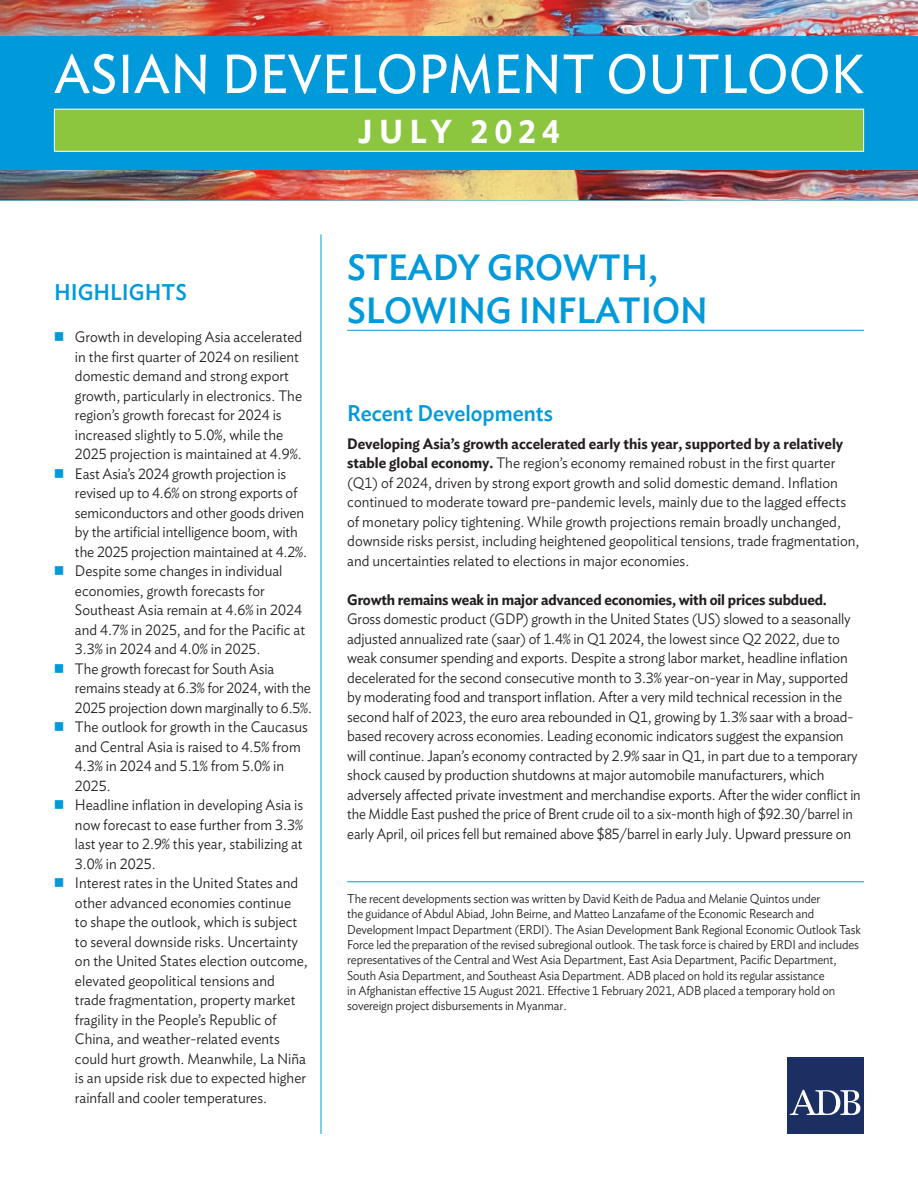
<style>
.page{position:relative;width:918px;height:1188px;background:#fff}
.page>*{position:absolute;margin:0;border:0;box-sizing:border-box;transform-origin:0 0}
.t1{font:54.3px "Ideal Sans";color:#fff;scale:.95 1}
.t2{font:500 36.15px/43.3px "Ideal Sans";letter-spacing:-.005em;color:#009ada}
.t3{font:600 33px "Ideal Sans";letter-spacing:.2em;color:#fff;scale:.95 1}
.t4{font:500 22.5px "Ideal Sans";color:#009ada;scale:.95 1}
.t5{font:300 15px/19.5px "Ideal Sans";letter-spacing:-.005em;color:#231f20;scale:.95 1}
.t6{font:600 15px "Ideal Sans";letter-spacing:-.01em;color:#231f20;scale:.95 1}
.t7{font:300 12.75px/15.3px "Ideal Sans";letter-spacing:-.01em;color:#231f20;scale:.95 1}
.s1{font-weight:600}
</style>
<div class="page">
<img style="left:0;top:0;width:918px;height:200px">
<div style="left:0;top:36px;width:918px;height:134px;background:#009ada"></div>
<hr style="left:321px;top:234px;width:1px;height:900px;background:#009ada">
<hr style="left:347px;top:881px;width:517px;height:1px;background:#009ada">
<hr style="left:347px;top:330px;width:517px;height:1px;background:#009ada">
<div style="left:54px;top:109px;width:810px;height:42px;background:#8bc63e"></div>
<div style="left:54px;top:109px;width:810px;height:43px;border:1px solid #fff"></div>
<div style="left:788px;top:1058px;width:76px;height:76px;background:#1b2f62"></div>
<svg style="left:790px;top:1090px;width:70px;height:25px"></svg>
<h1 class="t1" style="left:54px;top:33px;width:854px">ASIAN DEVELOPMENT OUTLOOK</h1>
<h3 class="t3" style="left:358px;top:106px;width:214px">JULY 2024</h3>
<h3 class="t4" style="left:54px;top:275px;width:141px">HIGHLIGHTS</h3>
<p class="t5" style="left:75px;top:326px;width:251px">Growth in developing Asia accelerated in the first quarter of 2024 on resilient domestic demand and strong export growth, particularly in electronics. The region’s growth forecast for 2024 is increased slightly to 5.0%, while the 2025 projection is maintained at 4.9%.<br>East Asia’s 2024 growth projection is revised up to 4.6% on strong exports of semiconductors and other goods driven by the artificial intelligence boom, with the 2025 projection maintained at 4.2%.<br>Despite some changes in individual economies, growth forecasts for Southeast Asia remain at 4.6% in 2024 and 4.7% in 2025, and for the Pacific at 3.3% in 2024 and 4.0% in 2025.<br>The growth forecast for South Asia remains steady at 6.3% for 2024, with the 2025 projection down marginally to 6.5%.<br>The outlook for growth in the Caucasus and Central Asia is raised to 4.5% from 4.3% in 2024 and 5.1% from 5.0% in 2025.<br>Headline inflation in developing Asia is now forecast to ease further from 3.3% last year to 2.9% this year, stabilizing at 3.0% in 2025.<br>Interest rates in the United States and other advanced economies continue<br>to shape the outlook, which is subject to several downside risks. Uncertainty on the United States election outcome, elevated geopolitical tensions and<br>trade fragmentation, property market fragility in the People’s Republic of China, and weather-related events could hurt growth. Meanwhile, La Niña is an upside risk due to expected higher rainfall and cooler temperatures.</p>
<h2 class="t2" style="left:347px;top:243px;width:362px">STEADY GROWTH,<br>SLOWING INFLATION</h2>
<h3 class="t4" style="left:347px;top:396px;width:218px">Recent Developments</h3>
<p class="t5" style="left:347px;top:433px;width:541px"><span class="s1">Developing Asia’s growth accelerated early this year, supported by a relatively stable global economy.</span> The region’s economy remained robust in the first quarter (Q1) of 2024, driven by strong export growth and solid domestic demand. Inflation continued to moderate toward pre-pandemic levels, mainly due to the lagged effects of monetary policy tightening. While growth projections remain broadly unchanged, downside risks persist, including heightened geopolitical tensions, trade fragmentation, and uncertainties related to elections in major economies.</p>
<p class="t6" style="left:347px;top:588px;width:506px">Growth remains weak in major advanced economies, with oil prices subdued.</p>
<p class="t5" style="left:347px;top:608px;width:542px">Gross domestic product (GDP) growth in the United States (US) slowed to a seasonally adjusted annualized rate (saar) of 1.4% in Q1 2024, the lowest since Q2 2022, due to weak consumer spending and exports. Despite a strong labor market, headline inflation decelerated for the second consecutive month to 3.3% year-on-year in May, supported by moderating food and transport inflation. After a very mild technical recession in the second half of 2023, the euro area rebounded in Q1, growing by 1.3% saar with a broad&shy;based recovery across economies. Leading economic indicators suggest the expansion will continue. Japan’s economy contracted by 2.9% saar in Q1, in part due to a temporary shock caused by production shutdowns at major automobile manufacturers, which adversely affected private investment and merchandise exports. After the wider conflict in the Middle East pushed the price of Brent crude oil to a six-month high of $92.30/barrel in early April, oil prices fell but remained above $85/barrel in early July. Upward pressure on</p>
<p class="t7" style="left:347px;top:890px;width:542px">The recent developments section was written by David Keith de Padua and Melanie Quintos under<br>the guidance of Abdul Abiad, John Beirne, and Matteo Lanzafame of the Economic Research and Development Impact Department (ERDI). The Asian Development Bank Regional Economic Outlook Task Force led the preparation of the revised subregional outlook. The task force is chaired by ERDI and includes representatives of the Central and West Asia Department, East Asia Department, Pacific Department, South Asia Department, and Southeast Asia Department. ADB placed on hold its regular assistance<br>in Afghanistan effective 15 August 2021. Effective 1 February 2021, ADB placed a temporary hold on sovereign project disbursements in Myanmar.</p>
</div>
